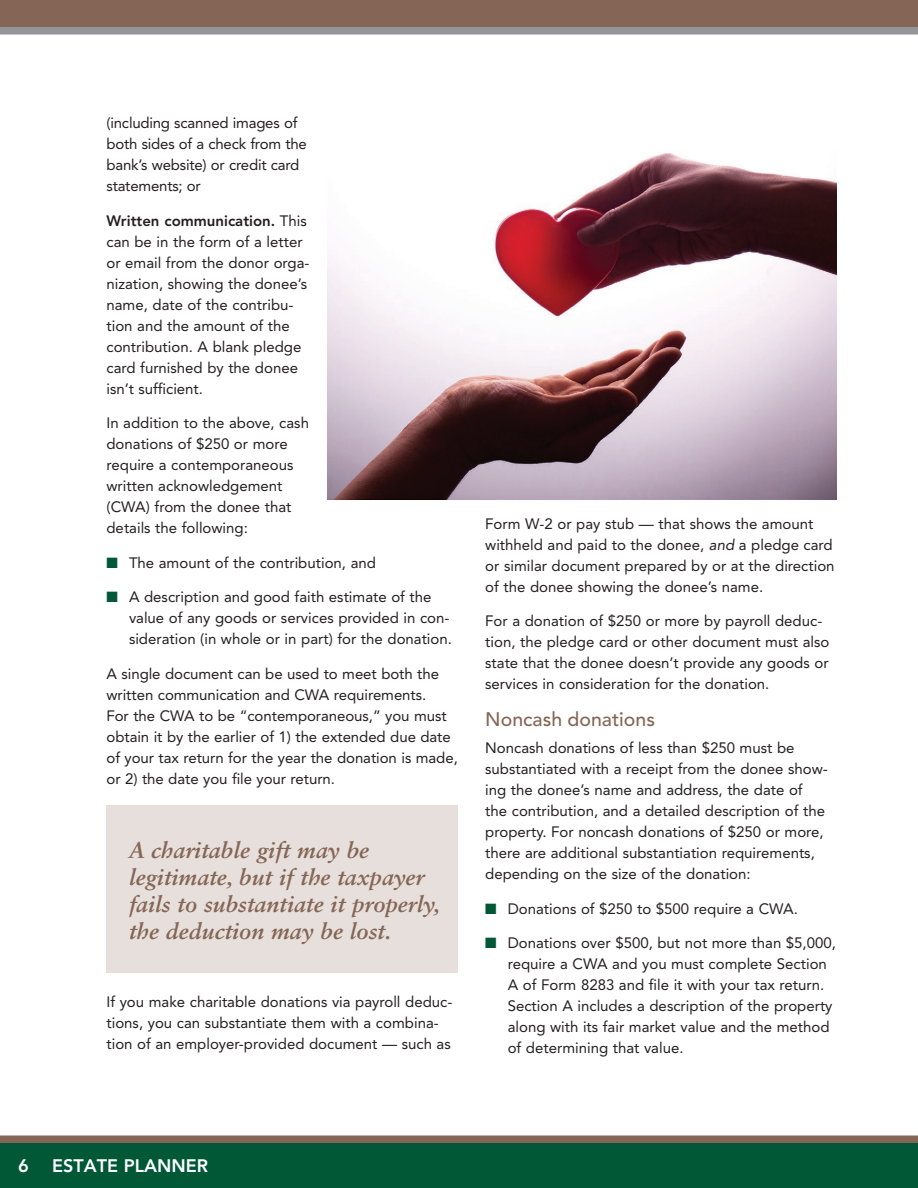
<style>
.page{position:relative;width:918px;height:1188px;background:#fff}
.page>*{position:absolute;margin:0;border:0;box-sizing:border-box;transform-origin:0 0}
.t1{font:italic 700 22.5px/27px "Sabon LT Std";color:#856656}
.t2{font:500 19.5px "Avenir LT Std";color:#856656}
.t3{font:800 18px "Avenir LT Std";color:#fff}
.t4{font:15px/21px "Avenir LT Std";color:#231f20}
.s1{font-weight:800}
.s2{color:#005837}
.s3{font-style:italic}
</style>
<div class="page">
<div style="left:0;top:0;width:918px;height:27px;background:#856656"></div>
<div style="left:0;top:27px;width:918px;height:7px;background:#939598"></div>
<div style="left:0;top:1136px;width:918px;height:7px;background:#856656"></div>
<div style="left:0;top:1143px;width:918px;height:45px;background:#005837"></div>
<img style="left:328px;top:153px;width:509px;height:347px">
<div style="left:106px;top:806px;width:352px;height:168px;background:#e6dfdb"></div>
<p class="t4" style="left:106px;top:113px;width:202px">(including scanned images of both sides of a check from the bank’s website) or credit card statements; or</p>
<p class="t4" style="left:106px;top:210px;width:205px"><span class="s1">Written communication.</span> This can be in the form of a letter or email from the donor orga&shy;nization, showing the donee’s name, date of the contribu&shy;tion and the amount of the contribution. A blank pledge card furnished by the donee isn’t sufficient.</p>
<p class="t4" style="left:106px;top:413px;width:204px">In addition to the above, cash donations of $250 or more require a contemporaneous written acknowledgement (CWA) from the donee that details the following:</p>
<p class="t4" style="left:106px;top:552px;width:271px"><span class="s2">■</span> The amount of the contribution, and</p>
<p class="t4" style="left:129px;top:587px;width:325px;text-indent:-22px"><span class="s2">■</span> A description and good faith estimate of the value of any goods or services provided in con&shy;sideration (in whole or in part) for the donation.</p>
<p class="t4" style="left:106px;top:663px;width:353px">A single document can be used to meet both the written communication and CWA requirements.<br>For the CWA to be “contemporaneous,” you must obtain it by the earlier of 1) the extended due date of your tax return for the year the donation is made, or 2) the date you file your return.</p>
<h1 class="t1" style="left:129px;top:836px;width:313px">A charitable gift may be legitimate, but if the taxpayer fails to substantiate it properly, the deduction may be lost.</h1>
<p class="t4" style="left:106px;top:992px;width:347px">If you make charitable donations via payroll deduc&shy;tions, you can substantiate them with a combina&shy;tion of an employer-provided document — such as</p>
<p class="t4" style="left:485px;top:513px;width:351px">Form W-2 or pay stub — that shows the amount withheld and paid to the donee, <span class="s3">and</span> a pledge card or similar document prepared by or at the direction of the donee showing the donee’s name.</p>
<p class="t4" style="left:485px;top:611px;width:346px">For a donation of $250 or more by payroll deduc&shy;tion, the pledge card or other document must also state that the donee doesn’t provide any goods or services in consideration for the donation.</p>
<h2 class="t2" style="left:485px;top:708px;width:171px">Noncash donations</h2>
<p class="t4" style="left:485px;top:738px;width:344px">Noncash donations of less than $250 must be substantiated with a receipt from the donee show&shy;ing the donee’s name and address, the date of the contribution, and a detailed description of the property. For noncash donations of $250 or more, there are additional substantiation requirements, depending on the size of the donation:</p>
<p class="t4" style="left:485px;top:898px;width:314px"><span class="s2">■</span> Donations of $250 to $500 require a CWA.</p>
<p class="t4" style="left:508px;top:933px;width:330px;text-indent:-22px"><span class="s2">■</span> Donations over $500, but not more than $5,000, require a CWA and you must complete Section A of Form 8283 and file it with your tax return.<br>Section A includes a description of the property along with its fair market value and the method of determining that value.</p>
<p class="t3" style="left:18px;top:1155px;width:12px">6</p>
<p class="t3" style="left:52px;top:1155px;width:158px">ESTATE PLANNER</p>
</div>
